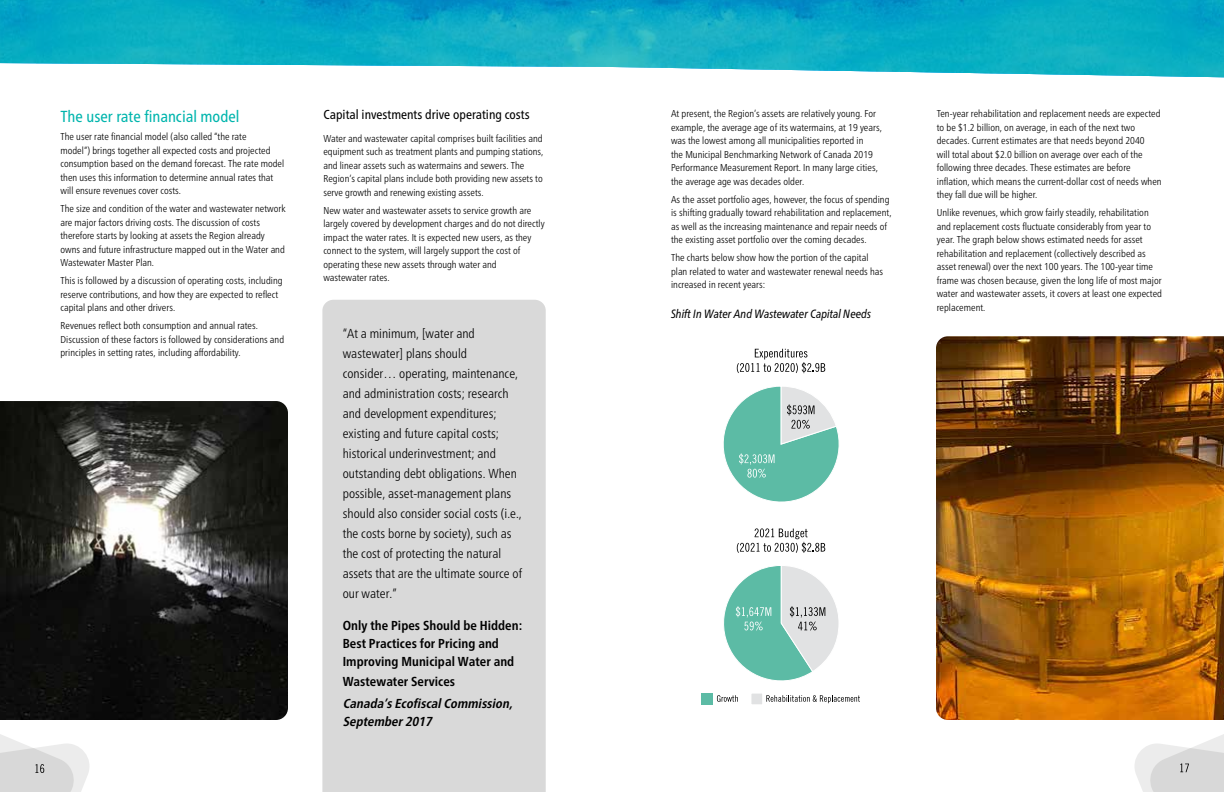
<style>
.page{position:relative;width:1224px;height:792px;background:#fff}
.page>*{position:absolute;margin:0;border:0;box-sizing:border-box;transform-origin:0 0}
.Body_Copy{font:condensed 16px "Frutiger Neue LT Pro";color:#00b5ad}
.Call_Out_-_Body_Copy{font:300 condensed 13px/20px "Frutiger Neue LT Pro";letter-spacing:.005em;color:#000}
.Call_Out_-_Body_Copy-2{font:700 condensed 13px/18px "Frutiger Neue LT Pro";letter-spacing:.005em;color:#000}
.Call_Out_-_Body_Copy-3{font:italic 700 condensed 13px/18px "Frutiger Neue LT Pro";color:#000}
.Paragraph_Header{font:condensed 13px "Frutiger Neue LT Pro";color:#000}
.Figure_and_Chart_Hea{font:italic condensed 12px "Frutiger Neue LT Pro";color:#000}
.Body_Copy-2{font:300 condensed 10px/13.5px "Frutiger Neue LT Pro";letter-spacing:.005em;color:#000}
</style>
<div class="page">
<svg style="left:612px;top:0;width:612px;height:77px;background:#1ab0c7"></svg>
<svg style="left:0;top:0;width:612px;height:67px;background:#11acc5"></svg>
<div style="left:322px;top:300px;width:224px;height:492px;background:#d9d9d9"></div>
<img style="left:0;top:401px;width:288px;height:319px">
<img style="left:936px;top:336px;width:288px;height:384px">
<svg style="left:737px;top:349px;width:88px;height:24px"></svg>
<svg style="left:723px;top:386px;width:116px;height:116px"></svg>
<svg style="left:737px;top:528px;width:88px;height:25px"></svg>
<svg style="left:717px;top:695px;width:21px;height:7px"></svg>
<svg style="left:766px;top:695px;width:94px;height:8px"></svg>
<svg style="left:723px;top:565px;width:116px;height:116px"></svg>
<div style="left:701px;top:693px;width:12px;height:12px;background:#5cbba5"></div>
<div style="left:751px;top:693px;width:12px;height:12px;background:#e1e2e3"></div>
<div style="left:750px;top:693px;width:13px;height:12px;border:1px solid #fff"></div>
<svg style="left:0;top:714px;width:90px;height:78px"></svg>
<svg style="left:1134px;top:714px;width:90px;height:78px"></svg>
<p class="Body_Copy" style="left:60px;top:107px;width:181px">The user rate financial model</p>
<p class="Body_Copy-2" style="left:60px;top:130px;width:225px">The user rate financial model (also called “the rate<br>model”) brings together all expected costs and projected consumption based on the demand forecast. The rate model then uses this information to determine annual rates that will ensure revenues cover costs.</p>
<p class="Body_Copy-2" style="left:60px;top:202px;width:227px">The size and condition of the water and wastewater network are major factors driving costs. The discussion of costs therefore starts by looking at assets the Region already owns and future infrastructure mapped out in the Water and Wastewater Master Plan.</p>
<p class="Body_Copy-2" style="left:60px;top:274px;width:224px">This is followed by a discussion of operating costs, including reserve contributions, and how they are expected to reflect capital plans and other drivers.</p>
<p class="Body_Copy-2" style="left:60px;top:319px;width:225px">Revenues reflect both consumption and annual rates.<br>Discussion of these factors is followed by considerations and principles in setting rates, including affordability.</p>
<p class="Paragraph_Header" style="left:323px;top:107px;width:208px">Capital investments drive operating costs</p>
<p class="Body_Copy-2" style="left:323px;top:132px;width:221px">Water and wastewater capital comprises built facilities and equipment such as treatment plants and pumping stations, and linear assets such as watermains and sewers. The Region’s capital plans include both providing new assets to serve growth and renewing existing assets.</p>
<p class="Body_Copy-2" style="left:323px;top:204px;width:223px">New water and wastewater assets to service growth are largely covered by development charges and do not directly impact the water rates. It is expected new users, as they connect to the system, will largely support the cost of operating these new assets through water and<br>wastewater rates.</p>
<p class="Call_Out_-_Body_Copy" style="left:343px;top:324px;width:181px">“At a minimum, [water and wastewater] plans should consider… operating, maintenance, and administration costs; research and development expenditures; existing and future capital costs; historical underinvestment; and outstanding debt obligations. When possible, asset-management plans should also consider social costs (i.e., the costs borne by society), such as the cost of protecting the natural assets that are the ultimate source of our water.”</p>
<p class="Call_Out_-_Body_Copy-2" style="left:343px;top:616px;width:181px">Only the Pipes Should be Hidden:<br>Best Practices for Pricing and<br>Improving Municipal Water and</p>
<p class="Call_Out_-_Body_Copy-2" style="left:343px;top:672px;width:114px">Wastewater Services</p>
<p class="Call_Out_-_Body_Copy-3" style="left:343px;top:695px;width:174px">Canada’sEcofiscalCommission,<br>September2017</p>
<p class="Body_Copy-2" style="left:671px;top:107px;width:212px">At present, the Region’s assets are relatively young. For example, the average age of its watermains, at 19 years, was the lowest among all municipalities reported in<br>the Municipal Benchmarking Network of Canada 2019<br>Performance Measurement Report. In many large cities, the average age was decades older.</p>
<p class="Body_Copy-2" style="left:671px;top:192px;width:222px">As the asset portfolio ages, however, the focus of spending is shifting gradually toward rehabilitation and replacement, as well as the increasing maintenance and repair needs of the existing asset portfolio over the coming decades.</p>
<p class="Body_Copy-2" style="left:671px;top:251px;width:214px">The charts below show how the portion of the capital plan related to water and wastewater renewal needs has increased in recent years:</p>
<p class="Figure_and_Chart_Hea" style="left:671px;top:306px;width:202px">Shift In Water And Wastewater Capital Needs</p>
<p class="Body_Copy-2" style="left:937px;top:107px;width:226px">Ten-year rehabilitation and replacement needs are expected to be $1.2 billion, on average, in each of the next two decades. Current estimates are that needs beyond 2040<br>will total about $2.0 billion on average over each of the following three decades. These estimates are before inflation, which means the current-dollar cost of needs when they fall due will be higher.</p>
<p class="Body_Copy-2" style="left:937px;top:206px;width:227px">Unlike revenues, which grow fairly steadily, rehabilitation and replacement costs fluctuate considerably from year to year. The graph below shows estimated needs for asset rehabilitation and replacement (collectively described as asset renewal) over the next 100 years. The 100-year time frame was chosen because, given the long life of most major water and wastewater assets, it covers at least one expected replacement.</p>
</div>
